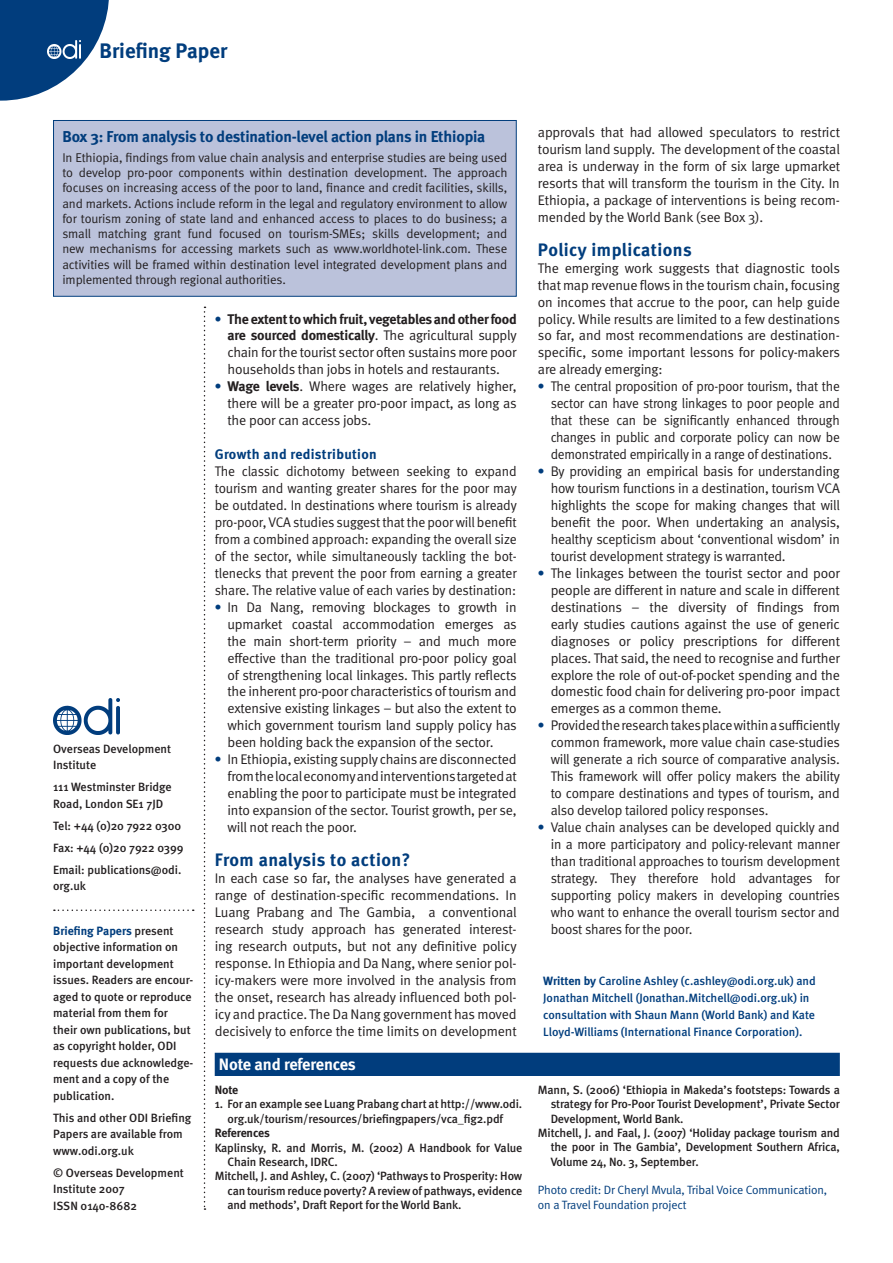
<style>
.page{position:relative;width:893px;height:1263px;background:#fff}
.page>*{position:absolute;margin:0;border:0;box-sizing:border-box;transform-origin:0 0}
.t1{font:700 21px "Meta";color:#013d7d}
.t2{font:700 18px "Meta";letter-spacing:.025em;color:#013d7d}
.t3{font:700 16.5px "Meta";letter-spacing:-.01em;color:#fff}
.t4{font:700 15.75px "Meta";letter-spacing:-.01em;color:#013d7d}
.t5{font:13.95px/17px "Meta Normal";letter-spacing:-.015em;color:#231f20;text-align:justify}
.t6{font:13.95px/17px "Meta Normal";letter-spacing:-.015em;color:#231f20;text-align:justify;scale:.95 1}
.t7{font:700 13.95px/17px "Meta";letter-spacing:-.015em;color:#231f20;text-align:right}
.t8{font:700 13.95px "Meta";letter-spacing:.025em;color:#013d7d}
.t9{font:12.75px/15.3px "Meta Normal";letter-spacing:-.01em;color:#231f20;text-align:justify}
.t10{font:500 12px/16.5px "Meta";letter-spacing:-.01em;color:#231f20}
.t11{font:500 12px/17px "Meta";color:#013d7d}
.t12{font:12px/15px "Meta Normal";letter-spacing:-.01em;color:#013d7d}
.t13{font:700 12px "Meta";letter-spacing:-.015em;color:#231f20}
.s1{font-weight:700;color:#013d7d}
.s2{color:#013d7d}
.s3{font-family:"Meta Normal";font-weight:400}
.s4{font-family:"Meta";font-weight:700;color:#013d7d}
.s5{font-family:"Meta";font-weight:700}
.s6{font-weight:700}
</style>
<div class="page">
<svg style="left:54px;top:909px;width:140px;height:2px"></svg>
<img style="left:53px;top:698px;width:66px;height:36px">
<svg style="left:0;top:0;width:109px;height:101px"></svg>
<svg style="left:47px;top:40px;width:33px;height:19px"></svg>
<img style="left:48px;top:41px;width:32px;height:18px">
<svg style="left:204px;top:307px;width:1px;height:903px"></svg>
<div style="left:54px;top:120px;width:462px;height:176px;background:#bbc2db"></div>
<div style="left:53px;top:120px;width:464px;height:177px;border:1px solid #013d7d"></div>
<div style="left:215px;top:1053px;width:625px;height:23px;background:#013d7d"></div>
<h1 class="t1" style="left:99px;top:38px;width:129px">Briefing Paper</h1>
<p class="t4" style="left:62px;top:127px;width:424px">Box 3: From analysis to destination-level action plans in Ethiopia</p>
<p class="t9" style="left:62px;top:149px;width:447px">In Ethiopia, findings from value chain analysis and enterprise studies are being used to develop pro-poor components within destination development. The approach focuses on increasing access of the poor to land, finance and credit facilities, skills, and markets. Actions include reform in the legal and regulatory environment to allow for tourism zoning of state land and enhanced access to places to do business; a small matching grant fund focused on tourism-SMEs; skills development; and new mechanisms for accessing markets such as www.worldhotel-link.com. These activities will be framed within destination level integrated development plans and implemented through regional authorities.</p>
<p class="t10" style="left:53px;top:740px;width:119px">Overseas Development<br>Institute</p>
<p class="t10" style="left:53px;top:779px;width:120px">111 Westminster Bridge<br>Road, London SE1 7JD</p>
<p class="t10" style="left:53px;top:814px;width:132px;line-height:22px">Tel: +44 (0)20 7922 0300<br>Fax: +44 (0)20 7922 0399<br>Email: publications@odi.</p>
<p class="t10" style="left:53px;top:878px;width:34px">org.uk</p>
<p class="t10" style="left:53px;top:922px;width:142px"><span class="s1">Briefing Papers</span> present objective information on important development issues. Readers are encour&shy;aged to quote or reproduce material from them for their own publications, but as copyright holder, ODI requests due acknowledge&shy;ment and a copy of the publication.</p>
<p class="t10" style="left:53px;top:1109px;width:140px">This and other ODI Briefing<br>Papers are available from www.odi.org.uk</p>
<p class="t10" style="left:53px;top:1164px;width:132px">© Overseas Development<br>Institute 2007<br>ISSN 0140-8682</p>
<p class="t7" style="left:215px;top:310px;width:304px"><span class="s2">•</span> The extent to which fruit, vegetables and other food are sourced domestically<span class="s3">. The agricultural supply</span></p>
<p class="t5" style="left:227px;top:344px;width:291px">chain for the tourist sector often sustains more poor households than jobs in hotels and restaurants.</p>
<p class="t5" style="left:227px;top:378px;width:291px;text-indent:-13px"><span class="s4">•</span> <span class="s5">Wage levels</span>. Where wages are relatively higher, there will be a greater pro-poor impact, as long as the poor can access jobs.</p>
<p class="t8" style="left:215px;top:445px;width:164px">Growth and redistribution</p>
<p class="t5" style="left:215px;top:463px;width:304px">The classic dichotomy between seeking to expand tourism and wanting greater shares for the poor may be outdated. In destinations where tourism is already pro-poor, VCA studies suggest that the poor will benefit from a combined approach: expanding the overall size of the sector, while simultaneously tackling the bot&shy;tlenecks that prevent the poor from earning a greater share. The relative value of each varies by destination:</p>
<p class="t5" style="left:227px;top:598px;width:291px;text-indent:-13px"><span class="s4">•</span> In Da Nang, removing blockages to growth in upmarket coastal accommodation emerges as the main short-term priority – and much more effective than the traditional pro-poor policy goal of strengthening local linkages. This partly reflects the inherent pro-poor characteristics of tourism and extensive existing linkages – but also the extent to which government tourism land supply policy has been holding back the expansion of the sector.</p>
<p class="t5" style="left:227px;top:751px;width:291px;text-indent:-13px"><span class="s4">•</span> In Ethiopia, existing supply chains are disconnected from the local economy and interventions targeted at enabling the poor to participate must be integrated into expansion of the sector. Tourist growth, per se, will not reach the poor.</p>
<p class="t2" style="left:215px;top:848px;width:197px">From analysis to action?</p>
<p class="t5" style="left:215px;top:869px;width:304px">In each case so far, the analyses have generated a range of destination-specific recommendations. In Luang Prabang and The Gambia, a conventional research study approach has generated interest&shy;ing research outputs, but not any definitive policy response. In Ethiopia and Da Nang, where senior pol&shy;icy-makers were more involved in the analysis from the onset, research has already influenced both pol&shy;icy and practice. The Da Nang government has moved decisively to enforce the time limits on development</p>
<p class="t3" style="left:219px;top:1054px;width:138px">Note and references</p>
<p class="t13" style="left:215px;top:1082px;width:25px">Note</p>
<p class="t10" style="left:215px;top:1097px;width:309px;line-height:14.4px;text-align:center">1. For an example see Luang Prabang chart at http://www.odi. org.uk/tourism/resources/briefingpapers/vca_fig2.pdf</p>
<p class="t13" style="left:215px;top:1125px;width:57px">References</p>
<p class="t10" style="left:215px;top:1139px;width:309px">Kaplinsky, R. and Morris, M. (2002) A Handbook for Value</p>
<p class="t10" style="left:227px;top:1153px;width:112px">Chain Research, IDRC.</p>
<p class="t10" style="left:215px;top:1168px;width:309px">Mitchell, J. and Ashley, C. (2007) ‘Pathways to Prosperity: How</p>
<p class="t10" style="left:227px;top:1182px;width:296px">can tourism reduce poverty? A review of pathways, evidence</p>
<p class="t10" style="left:227px;top:1196px;width:236px">and methods’, Draft Report for the World Bank.</p>
<p class="t5" style="left:538px;top:124px;width:304px">approvals that had allowed speculators to restrict tourism land supply. The development of the coastal area is underway in the form of six large upmarket resorts that will transform the tourism in the City. In Ethiopia, a package of interventions is being recom&shy;mended by the World Bank (see Box 3).</p>
<p class="t2" style="left:538px;top:238px;width:155px">Policy implications</p>
<p class="t5" style="left:538px;top:259px;width:304px">The emerging work suggests that diagnostic tools that map revenue flows in the tourism chain, focusing on incomes that accrue to the poor, can help guide policy. While results are limited to a few destinations so far, and most recommendations are destination&shy;specific, some important lessons for policy-makers are already emerging:</p>
<p class="t6" style="left:551px;top:378px;width:306px;text-indent:-13px"><span class="s4">•</span> The central proposition of pro-poor tourism, that the sector can have strong linkages to poor people and that these can be significantly enhanced through changes in public and corporate policy can now be demonstrated empirically in a range of destinations.</p>
<p class="t5" style="left:551px;top:463px;width:291px;text-indent:-13px"><span class="s4">•</span> By providing an empirical basis for understanding how tourism functions in a destination, tourism VCA highlights the scope for making changes that will benefit the poor. When undertaking an analysis, healthy scepticism about ‘conventional wisdom’ in tourist development strategy is warranted.</p>
<p class="t5" style="left:551px;top:564px;width:291px;text-indent:-13px"><span class="s4">•</span> The linkages between the tourist sector and poor people are different in nature and scale in different destinations – the diversity of findings from early studies cautions against the use of generic diagnoses or policy prescriptions for different places. That said, the need to recognise and further explore the role of out-of-pocket spending and the domestic food chain for delivering pro-poor impact emerges as a common theme.</p>
<p class="t5" style="left:551px;top:717px;width:291px;text-indent:-13px"><span class="s4">•</span> Provided the research takes place within a sufficiently common framework, more value chain case-studies will generate a rich source of comparative analysis.<br>This framework will offer policy makers the ability to compare destinations and types of tourism, and also develop tailored policy responses.</p>
<p class="t5" style="left:551px;top:819px;width:291px;text-indent:-13px"><span class="s4">•</span> Value chain analyses can be developed quickly and in a more participatory and policy-relevant manner than traditional approaches to tourism development strategy. They therefore hold advantages for supporting policy makers in developing countries who want to enhance the overall tourism sector and boost shares for the poor.</p>
<p class="t11" style="left:543px;top:972px;width:274px"><span class="s6">Written by</span> Caroline Ashley (c.ashley@odi.org.uk) and Jonathan Mitchell (Jonathan.Mitchell@odi.org.uk) in consultation with Shaun Mann (World Bank) and Kate Lloyd-Williams (International Finance Corporation).</p>
<p class="t10" style="left:538px;top:1081px;width:303px">Mann, S. (2006) ‘Ethiopia in Makeda’s footsteps: Towards a</p>
<p class="t10" style="left:551px;top:1096px;width:291px">strategy for Pro-Poor Tourist Development’, Private Sector</p>
<p class="t10" style="left:551px;top:1110px;width:134px">Development, World Bank.</p>
<p class="t10" style="left:538px;top:1124px;width:303px">Mitchell, J. and Faal, J. (2007) ‘Holiday package tourism and</p>
<p class="t10" style="left:551px;top:1139px;width:291px">the poor in The Gambia’, Development Southern Africa,</p>
<p class="t10" style="left:551px;top:1153px;width:150px">Volume 24, No. 3, September.</p>
<p class="t12" style="left:538px;top:1182px;width:291px">Photo credit: Dr Cheryl Mvula, Tribal Voice Communication, on a Travel Foundation project</p>
</div>
